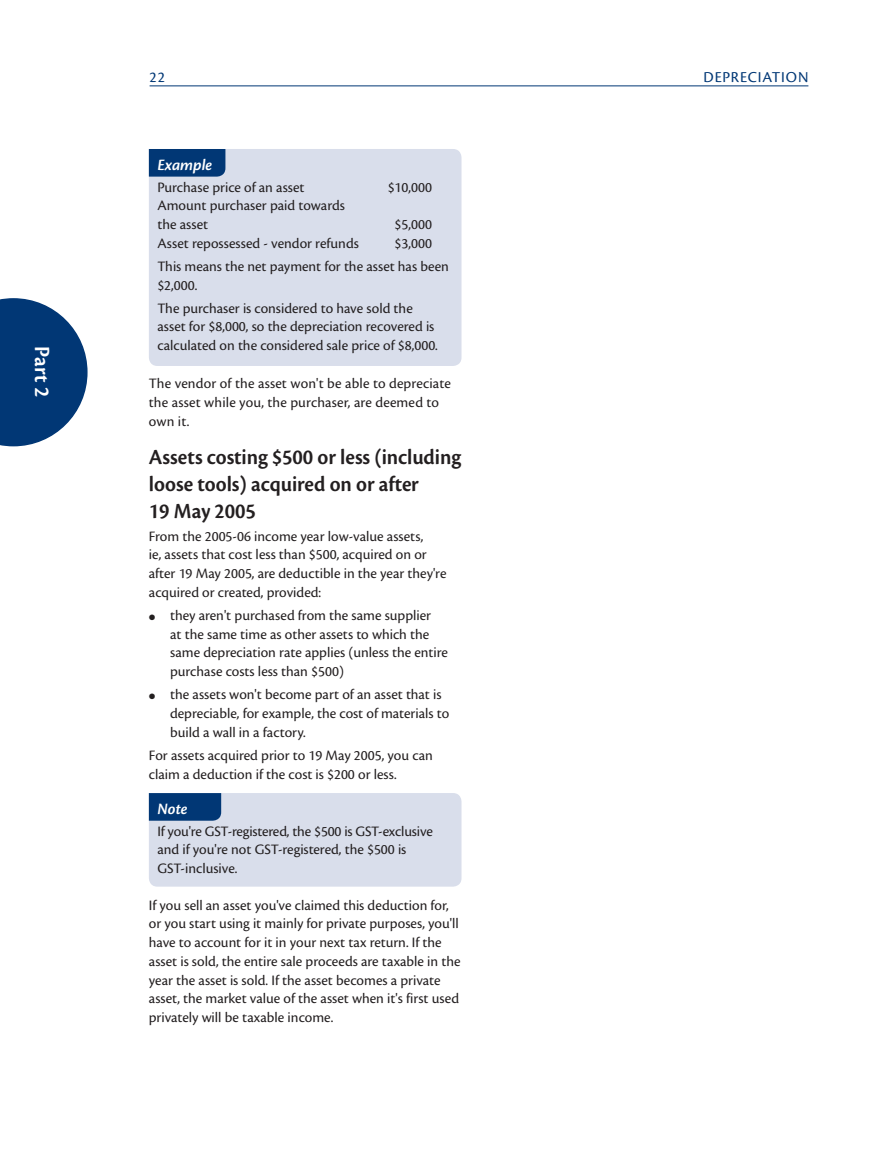
<style>
.page{position:relative;width:872px;height:1170px;background:#fff}
.page>*{position:absolute;margin:0;border:0;box-sizing:border-box;transform-origin:0 0}
.t1{font:600 22.5px/27px "Cronos Pro";letter-spacing:-.005em;color:#231f20;scale:.95 1}
.t2{font:600 22.5px "Cronos Pro";color:#fff;scale:.95 1}
.t3{font:italic 600 16.5px "Cronos Pro";color:#fff}
.t4{font:15.75px "Cronos Pro";letter-spacing:.05em;color:#013775}
.t5{font:15px/18.8px "Cronos Pro";color:#231f20}
</style>
<div class="page">
<hr style="left:150px;top:86px;width:658px;height:1px;background:#013775">
<svg style="left:0;top:298px;width:88px;height:148px"></svg>
<div style="left:149px;top:149px;width:312px;height:217px;background:#d9deeb"></div>
<div style="left:149px;top:149px;width:76px;height:28px;background:#013775"></div>
<svg style="left:149px;top:793px;width:312px;height:93px;background:#cad2e2"></svg>
<h1 class="t2" style="left:55px;top:346px;width:55px;rotate:90deg">Part 2</h1>
<p class="t4" style="left:150px;top:68px;width:17px">22</p>
<p class="t4" style="left:703px;top:68px;width:106px">DEPRECIATION</p>
<p class="t3" style="left:157px;top:155px;width:56px">Example</p>
<p class="t5" style="left:157px;top:177px;width:149px">Purchase price of an asset</p>
<p class="t5" style="left:388px;top:177px;width:46px">$10,000</p>
<p class="t5" style="left:157px;top:196px;width:189px">Amount purchaser paid towards the asset</p>
<p class="t5" style="left:394px;top:215px;width:39px">$5,000</p>
<p class="t5" style="left:157px;top:234px;width:203px">Asset repossessed - vendor refunds</p>
<p class="t5" style="left:157px;top:232px;width:293px;line-height:23px;text-indent:237px">$3,000<br>This means the net payment for the asset has been</p>
<p class="t5" style="left:157px;top:273px;width:257px;line-height:23px">$2,000.<br>The purchaser is considered to have sold the</p>
<p class="t5" style="left:157px;top:317px;width:282px">asset for $8,000, so the depreciation recovered is calculated on the considered sale price of $8,000.</p>
<p class="t5" style="left:149px;top:374px;width:303px">The vendor of the asset won't be able to depreciate the asset while you, the purchaser, are deemed to own it.</p>
<h1 class="t1" style="left:149px;top:443px;width:330px">Assets costing $500 or less (including loose tools) acquired on or after<br>19 May 2005</h1>
<p class="t5" style="left:149px;top:526px;width:299px">From the 2005-06 income year low-value assets,<br>ie, assets that cost less than $500, acquired on or after 19 May 2005, are deductible in the year they're acquired or created, provided:</p>
<p class="t5" style="left:170px;top:606px;width:279px">they aren't purchased from the same supplier<br>at the same time as other assets to which the same depreciation rate applies (unless the entire purchase costs less than $500)</p>
<p class="t5" style="left:170px;top:685px;width:280px">the assets won't become part of an asset that is depreciable, for example, the cost of materials to build a wall in a factory.</p>
<p class="t5" style="left:149px;top:745px;width:285px">For assets acquired prior to 19 May 2005, you can claim a deduction if the cost is $200 or less.</p>
<p class="t3" style="left:157px;top:799px;width:32px">Note</p>
<p class="t5" style="left:157px;top:821px;width:277px">If you're GST-registered, the $500 is GST-exclusive and if you're not GST-registered, the $500 is<br>GST-inclusive.</p>
<p class="t5" style="left:149px;top:895px;width:313px">If you sell an asset you've claimed this deduction for, or you start using it mainly for private purposes, you'll have to account for it in your next tax return. If the asset is sold, the entire sale proceeds are taxable in the year the asset is sold. If the asset becomes a private asset, the market value of the asset when it's first used privately will be taxable income.</p>
</div>
